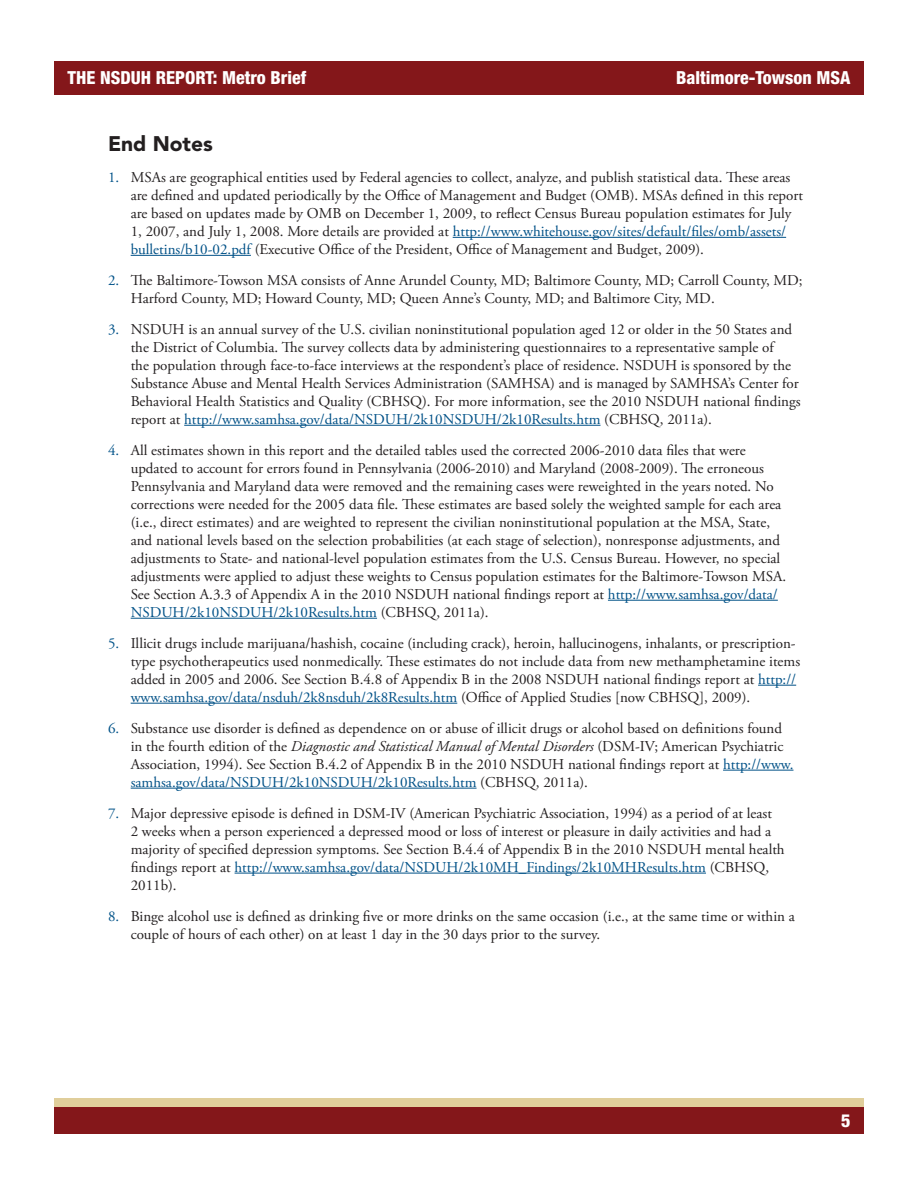
<style>
.page{position:relative;width:918px;height:1188px;background:#fff}
.page>*{position:absolute;margin:0;border:0;box-sizing:border-box;transform-origin:0 0}
.t1{font:900 21px "Avenir LT Std";color:#231f20}
.t2{font:800 condensed 18px "Helvetica Neue LT Std";color:#fff}
.References{font:15px/18px "Adobe Garamond Pro";color:#231f20}
.s1{color:#005288}
.s2{color:#005187}
.s3{font-style:italic}
</style>
<div class="page">
<div style="left:54px;top:1099px;width:810px;height:8px;background:#e0ce9b"></div>
<div style="left:54px;top:1107px;width:810px;height:27px;background:#84171a"></div>
<div style="left:54px;top:61px;width:810px;height:33px;background:#84171a"></div>
<hr style="left:453px;top:237px;width:333px;height:1px;background:#005187">
<hr style="left:131px;top:255px;width:120px;height:1px;background:#005187">
<hr style="left:184px;top:425px;width:417px;height:1px;background:#005187">
<hr style="left:608px;top:600px;width:170px;height:1px;background:#005187">
<hr style="left:131px;top:618px;width:246px;height:1px;background:#005187">
<hr style="left:758px;top:685px;width:38px;height:1px;background:#005187">
<hr style="left:131px;top:703px;width:326px;height:1px;background:#005187">
<hr style="left:723px;top:770px;width:70px;height:1px;background:#005187">
<hr style="left:131px;top:788px;width:346px;height:1px;background:#005187">
<hr style="left:235px;top:873px;width:471px;height:1px;background:#005187">
<p class="t2" style="left:68px;top:67px;width:240px">THE NSDUH REPORT: Metro Brief</p>
<p class="t2" style="left:676px;top:67px;width:176px">Baltimore-Towson MSA</p>
<h2 class="t1" style="left:108px;top:131px;width:106px">End Notes</h2>
<p class="References" style="left:131px;top:169px;width:674px;text-indent:-23px"><span class="s1">1.</span> MSAs are geographical entities used by Federal agencies to collect, analyze, and publish statistical data. These areas are defined and updated periodically by the Office of Management and Budget (OMB). MSAs defined in this report are based on updates made by OMB on December 1, 2009, to reflect Census Bureau population estimates for July 1, 2007, and July 1, 2008. More details are provided at <span class="s2">http://www.whitehouse.gov/sites/default/files/omb/assets/ bulletins/b10-02.pdf</span> (Executive Office of the President, Office of Management and Budget, 2009).</p>
<p class="References" style="left:131px;top:272px;width:674px;text-indent:-23px"><span class="s1">2.</span> The Baltimore-Towson MSA consists of Anne Arundel County, MD; Baltimore County, MD; Carroll County, MD;<br>Harford County, MD; Howard County, MD; Queen Anne’s County, MD; and Baltimore City, MD.</p>
<p class="References" style="left:131px;top:321px;width:672px;text-indent:-23px"><span class="s1">3.</span> NSDUH is an annual survey of the U.S. civilian noninstitutional population aged 12 or older in the 50 States and the District of Columbia. The survey collects data by administering questionnaires to a representative sample of<br>the population through face-to-face interviews at the respondent’s place of residence. NSDUH is sponsored by the Substance Abuse and Mental Health Services Administration (SAMHSA) and is managed by SAMHSA’s Center for Behavioral Health Statistics and Quality (CBHSQ). For more information, see the 2010 NSDUH national findings report at <span class="s2">http://www.samhsa.gov/data/NSDUH/2k10NSDUH/2k10Results.htm</span> (CBHSQ, 2011a).</p>
<p class="References" style="left:131px;top:441px;width:657px;text-indent:-23px"><span class="s1">4.</span> All estimates shown in this report and the detailed tables used the corrected 2006-2010 data files that were updated to account for errors found in Pennsylvania (2006-2010) and Maryland (2008-2009). The erroneous Pennsylvania and Maryland data were removed and the remaining cases were reweighted in the years noted. No corrections were needed for the 2005 data file. These estimates are based solely the weighted sample for each area (i.e., direct estimates) and are weighted to represent the civilian noninstitutional population at the MSA, State, and national levels based on the selection probabilities (at each stage of selection), nonresponse adjustments, and adjustments to State- and national-level population estimates from the U.S. Census Bureau. However, no special adjustments were applied to adjust these weights to Census population estimates for the Baltimore-Towson MSA.<br>See Section A.3.3 of Appendix A in the 2010 NSDUH national findings report at <span class="s2">http://www.samhsa.gov/data/ NSDUH/2k10NSDUH/2k10Results.htm</span> (CBHSQ, 2011a).</p>
<p class="References" style="left:131px;top:634px;width:671px;text-indent:-23px"><span class="s1">5.</span> Illicit drugs include marijuana/hashish, cocaine (including crack), heroin, hallucinogens, inhalants, or prescription&shy;type psychotherapeutics used nonmedically. These estimates do not include data from new methamphetamine items added in 2005 and 2006. See Section B.4.8 of Appendix B in the 2008 NSDUH national findings report at <span class="s2">http:// www.samhsa.gov/data/nsduh/2k8nsduh/2k8Results.htm</span> (Office of Applied Studies [now CBHSQ], 2009).</p>
<p class="References" style="left:131px;top:719px;width:664px;text-indent:-23px"><span class="s1">6.</span> Substance use disorder is defined as dependence on or abuse of illicit drugs or alcohol based on definitions found in the fourth edition of the <span class="s3">Diagnostic and Statistical Manual of Mental Disorders</span> (DSM-IV; American Psychiatric Association, 1994). See Section B.4.2 of Appendix B in the 2010 NSDUH national findings report at <span class="s2">http://www. samhsa.gov/data/NSDUH/2k10NSDUH/2k10Results.htm</span> (CBHSQ, 2011a).</p>
<p class="References" style="left:131px;top:804px;width:656px;text-indent:-23px"><span class="s1">7.</span> Major depressive episode is defined in DSM-IV (American Psychiatric Association, 1994) as a period of at least<br>2 weeks when a person experienced a depressed mood or loss of interest or pleasure in daily activities and had a majority of specified depression symptoms. See Section B.4.4 of Appendix B in the 2010 NSDUH mental health findings report at <span class="s2">http://www.samhsa.gov/data/NSDUH/2k10MH_Findings/2k10MHResults.htm</span> (CBHSQ, 2011b).</p>
<p class="References" style="left:131px;top:907px;width:666px;text-indent:-23px"><span class="s1">8.</span> Binge alcohol use is defined as drinking five or more drinks on the same occasion (i.e., at the same time or within a couple of hours of each other) on at least 1 day in the 30 days prior to the survey.</p>
<p class="t2" style="left:841px;top:1109px;width:11px">5</p>
</div>
